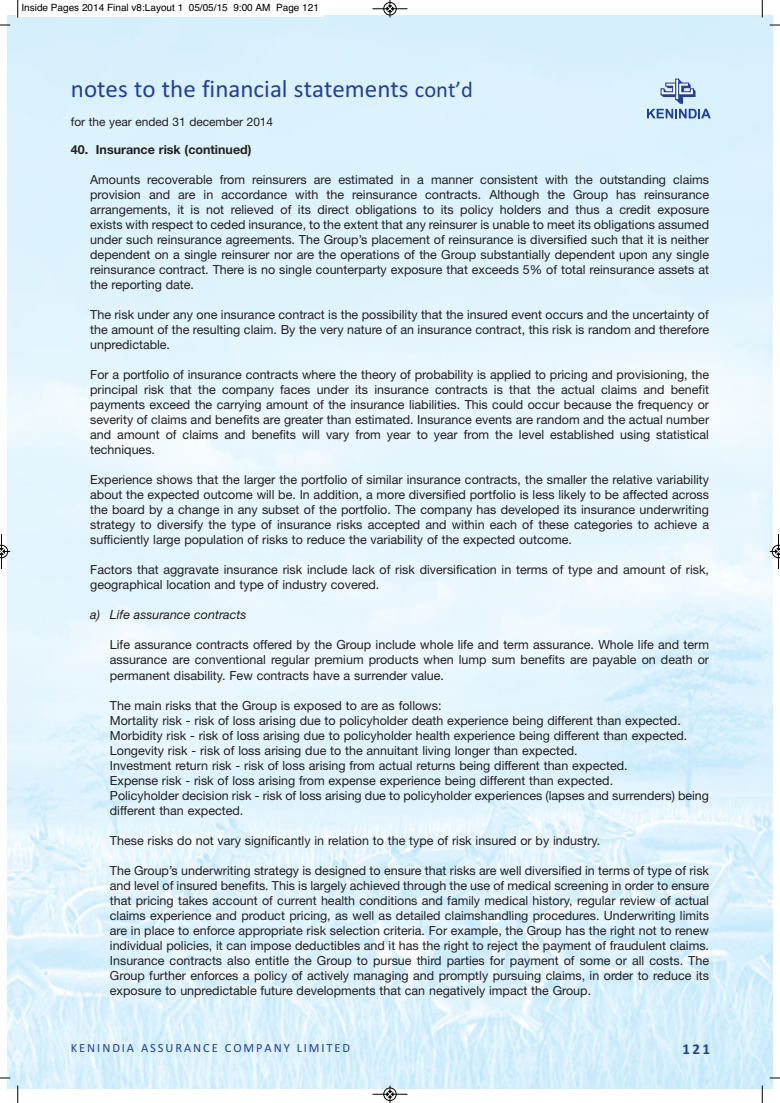
<style>
.page{position:relative;width:780px;height:1103px;background:#fff}
.page>*{position:absolute;margin:0;border:0;box-sizing:border-box;transform-origin:0 0}
.t1{font:25px "Calibri";color:#223f9a}
.t2{font:700 15px "Calibri";color:#223f9a}
.t3{font:12.5px/15px "Helvetica Neue";color:#231f20;text-align:justify}
.t4{font:12.5px "Calibri";letter-spacing:.15em;color:#223f9a}
.t5{font:700 12.5px "Helvetica Neue";color:#231f20}
.t6{font:italic 12.5px "Helvetica Neue";color:#231f20}
.t7{font:11.88px "Helvetica Neue";color:#231f20}
.t8{font:10px "Helvetica";color:#000}
.s1{font-size:22.5px}
</style>
<div class="page">
<img style="left:7px;top:15px;width:765px;height:1073px">
<svg style="left:647px;top:79px;width:63px;height:39px;background:#b0c6e4"></svg>
<div style="left:16px;top:0;width:308px;height:16px;background:#fff"></div>
<svg style="left:17px;top:0;width:2px;height:18px"></svg>
<svg style="left:761px;top:0;width:2px;height:18px"></svg>
<svg style="left:17px;top:1085px;width:2px;height:17px"></svg>
<svg style="left:761px;top:1085px;width:2px;height:17px"></svg>
<hr style="left:372px;top:9px;width:35px;height:1px;background:#000">
<div style="left:383px;top:2px;width:13px;height:13px;border:1px solid #000;border-radius:50%"></div>
<svg style="left:387px;top:0;width:6px;height:18px"></svg>
<hr style="left:372px;top:1093px;width:35px;height:1px;background:#000">
<div style="left:383px;top:1087px;width:13px;height:13px;border:1px solid #000;border-radius:50%"></div>
<svg style="left:387px;top:1085px;width:6px;height:17px"></svg>
<hr style="left:1px;top:534px;width:1px;height:35px;background:#000">
<svg style="left:0;top:545px;width:10px;height:13px"></svg>
<hr style="left:778px;top:534px;width:1px;height:35px;background:#000">
<svg style="left:769px;top:545px;width:11px;height:13px"></svg>
<p class="t8" style="left:21px;top:4px;width:299px">Inside Pages 2014 Final v8:Layout 1 05/05/15 9:00 AM Page 121</p>
<h1 class="t1" style="left:71px;top:80px;width:403px">notes to the financial statements <span class="s1">cont’d</span></h1>
<p class="t7" style="left:71px;top:117px;width:204px">for the year ended 31 december 2014</p>
<p class="t5" style="left:71px;top:145px;width:182px">40. Insurance risk (continued)</p>
<p class="t3" style="left:90px;top:173px;width:620px">Amounts recoverable from reinsurers are estimated in a manner consistent with the outstanding claims provision and are in accordance with the reinsurance contracts. Although the Group has reinsurance arrangements, it is not relieved of its direct obligations to its policy holders and thus a credit exposure exists with respect to ceded insurance, to the extent that any reinsurer is unable to meet its obligations assumed under such reinsurance agreements. The Group’s placement of reinsurance is diversified such that it is neither dependent on a single reinsurer nor are the operations of the Group substantially dependent upon any single reinsurance contract. There is no single counterparty exposure that exceeds 5% of total reinsurance assets at the reporting date.</p>
<p class="t3" style="left:90px;top:308px;width:620px">The risk under any one insurance contract is the possibility that the insured event occurs and the uncertainty of the amount of the resulting claim. By the very nature of an insurance contract, this risk is random and therefore unpredictable.</p>
<p class="t3" style="left:90px;top:368px;width:620px">For a portfolio of insurance contracts where the theory of probability is applied to pricing and provisioning, the principal risk that the company faces under its insurance contracts is that the actual claims and benefit payments exceed the carrying amount of the insurance liabilities. This could occur because the frequency or severity of claims and benefits are greater than estimated. Insurance events are random and the actual number and amount of claims and benefits will vary from year to year from the level established using statistical techniques.</p>
<p class="t3" style="left:90px;top:473px;width:620px">Experience shows that the larger the portfolio of similar insurance contracts, the smaller the relative variability about the expected outcome will be. In addition, a more diversified portfolio is less likely to be affected across the board by a change in any subset of the portfolio. The company has developed its insurance underwriting strategy to diversify the type of insurance risks accepted and within each of these categories to achieve a sufficiently large population of risks to reduce the variability of the expected outcome.</p>
<p class="t3" style="left:90px;top:563px;width:620px">Factors that aggravate insurance risk include lack of risk diversification in terms of type and amount of risk, geographical location and type of industry covered.</p>
<p class="t6" style="left:90px;top:610px;width:158px">a) Life assurance contracts</p>
<p class="t3" style="left:110px;top:638px;width:600px">Life assurance contracts offered by the Group include whole life and term assurance. Whole life and term assurance are conventional regular premium products when lump sum benefits are payable on death or permanent disability. Few contracts have a surrender value.</p>
<p class="t3" style="left:110px;top:698px;width:600px;text-align:left">The main risks that the Group is exposed to are as follows:<br>Mortality risk - risk of loss arising due to policyholder death experience being different than expected.<br>Morbidity risk - risk of loss arising due to policyholder health experience being different than expected.<br>Longevity risk - risk of loss arising due to the annuitant living longer than expected.<br>Investment return risk - risk of loss arising from actual returns being different than expected.<br>Expense risk - risk of loss arising from expense experience being different than expected.<br>Policyholder decision risk - risk of loss arising due to policyholder experiences (lapses and surrenders) being different than expected.</p>
<p class="t3" style="left:110px;top:833px;width:492px">These risks do not vary significantly in relation to the type of risk insured or by industry.</p>
<p class="t3" style="left:110px;top:863px;width:600px">The Group’s underwriting strategy is designed to ensure that risks are well diversified in terms of type of risk and level of insured benefits. This is largely achieved through the use of medical screening in order to ensure that pricing takes account of current health conditions and family medical history, regular review of actual claims experience and product pricing, as well as detailed claimshandling procedures. Underwriting limits are in place to enforce appropriate risk selection criteria. For example, the Group has the right not to renew individual policies, it can impose deductibles and it has the right to reject the payment of fraudulent claims.<br>Insurance contracts also entitle the Group to pursue third parties for payment of some or all costs. The Group further enforces a policy of actively managing and promptly pursuing claims, in order to reduce its exposure to unpredictable future developments that can negatively impact the Group.</p>
<p class="t4" style="left:71px;top:1043px;width:281px">KENINDIA ASSURANCE COMPANY LIMITED</p>
<p class="t2" style="left:682px;top:1039px;width:29px">121</p>
</div>
